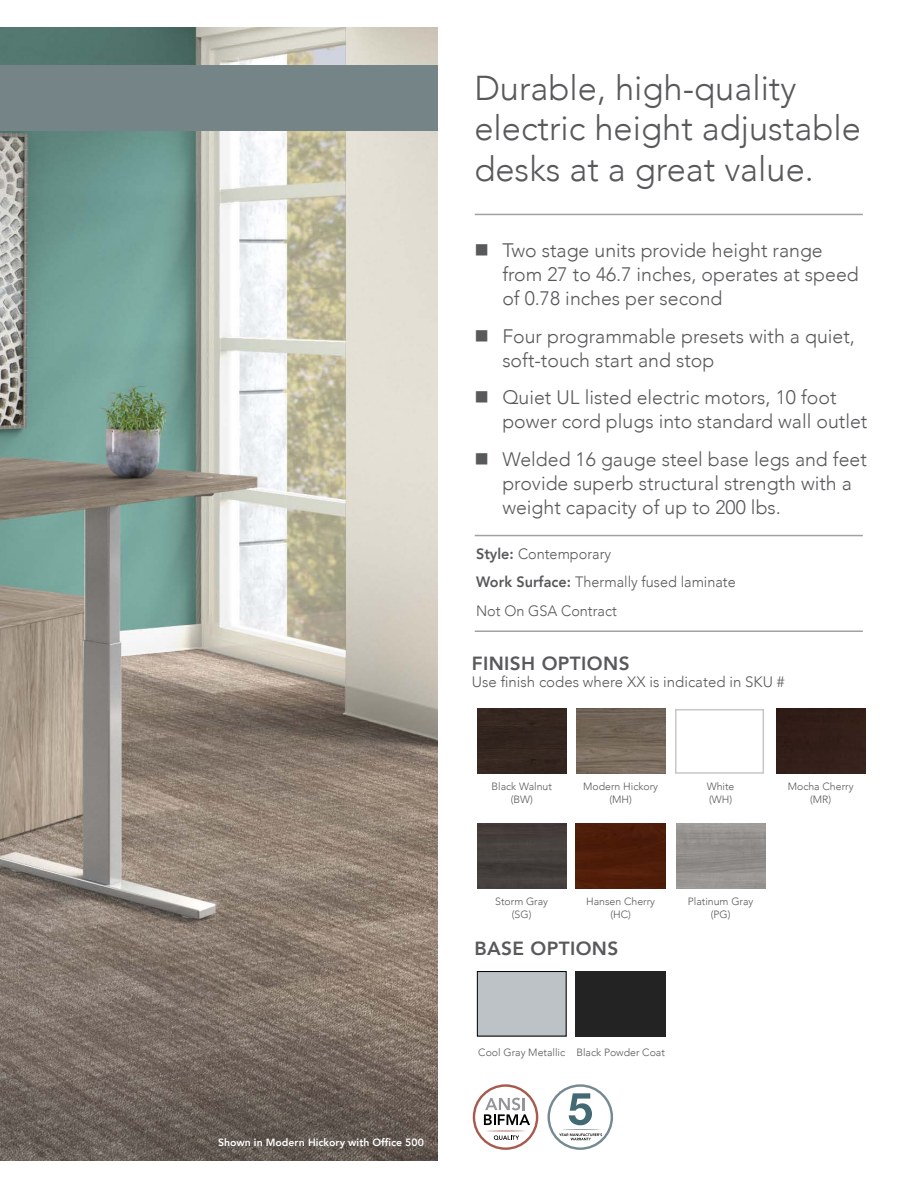
<style>
.page{position:relative;width:918px;height:1188px;background:#fff}
.page>*{position:absolute;margin:0;border:0;box-sizing:border-box;transform-origin:0 0}
.t1{font:300 34.5px/40.5px "Avenir";color:#58595b}
.t2{font:300 19.5px/24px "Avenir";color:#58595b}
.t3{font:800 19.05px "Avenir";letter-spacing:.02em;color:#58595b}
.t4{font:300 15px/28.5px "Avenir";color:#58595b;scale:.96 1}
.t5{font:300 15px "Avenir";color:#58595b}
.t6{font:300 10.5px/12.3px "Avenir";color:#58595b;text-align:center}
.t7{font:800 10.5px "Avenir";color:#fff}
.s1{font-weight:800}
</style>
<div class="page">
<img style="left:0;top:27px;width:437px;height:1134px">
<div style="left:0;top:65px;width:437px;height:66px;background:#758487"></div>
<svg style="left:474px;top:1086px;width:63px;height:63px"></svg>
<div style="left:473px;top:1084px;width:65px;height:66px;border:2px solid #a75a4d;border-radius:50%"></div>
<svg style="left:485px;top:1131px;width:41px;height:9px"></svg>
<svg style="left:484px;top:1098px;width:46px;height:27px"></svg>
<svg style="left:549px;top:1086px;width:63px;height:63px"></svg>
<div style="left:548px;top:1084px;width:65px;height:66px;border:2px solid #748991;border-radius:50%"></div>
<svg style="left:559px;top:1093px;width:43px;height:47px"></svg>
<div style="left:477px;top:709px;width:89px;height:65px;background:#34261f"></div>
<img style="left:576px;top:709px;width:89px;height:65px">
<div style="left:675px;top:709px;width:89px;height:65px;border:2px solid #c7c8ca"></div>
<img style="left:477px;top:824px;width:89px;height:65px">
<div style="left:776px;top:709px;width:89px;height:65px;background:#331e19"></div>
<hr style="left:475px;top:214px;width:388px;height:1px;background:#9fa1a4">
<hr style="left:475px;top:631px;width:388px;height:1px;background:#9fa1a4">
<hr style="left:475px;top:535px;width:388px;height:1px;background:#9fa1a4">
<div style="left:576px;top:824px;width:89px;height:65px;background:#4e1d09"></div>
<div style="left:477px;top:971px;width:89px;height:65px;border:1px solid #000"></div>
<div style="left:576px;top:971px;width:89px;height:65px;background:#232323"></div>
<p class="t7" style="left:218px;top:1134px;width:207px">Shown in Modern Hickory with Office 500</p>
<h1 class="t1" style="left:474px;top:68px;width:388px">Durable, high-quality electric height adjustable desks at a great value.</h1>
<p class="t2" style="left:502px;top:239px;width:358px;text-indent:-28px">■ Two stage units provide height range from 27 to 46.7 inches, operates at speed of 0.78 inches per second</p>
<p class="t2" style="left:502px;top:324px;width:354px;text-indent:-28px">■ Four programmable presets with a quiet, soft-touch start and stop</p>
<p class="t2" style="left:502px;top:386px;width:367px;text-indent:-28px">■ Quiet UL listed electric motors, 10 foot power cord plugs into standard wall outlet</p>
<p class="t2" style="left:502px;top:447px;width:366px;text-indent:-28px">■ Welded 16 gauge steel base legs and feet provide superb structural strength with a weight capacity of up to 200 lbs.</p>
<p class="t4" style="left:476px;top:539px;width:272px"><span class="s1">Style:</span> Contemporary<br><span class="s1">Work Surface:</span> Thermally fused laminate<br>Not On GSA Contract</p>
<p class="t3" style="left:472px;top:648px;width:159px">FINISH OPTIONS</p>
<p class="t5" style="left:472px;top:673px;width:314px">Use finish codes where XX is indicated in SKU #</p>
<p class="t6" style="left:492px;top:781px;width:62px">Black Walnut (BW)</p>
<p class="t6" style="left:583px;top:781px;width:77px">Modern Hickory (MH)</p>
<p class="t6" style="left:707px;top:781px;width:29px;text-align:left">White (WH)</p>
<p class="t6" style="left:788px;top:781px;width:67px">Mocha Cherry (MR)</p>
<p class="t6" style="left:495px;top:896px;width:54px">Storm Gray (SG)</p>
<p class="t6" style="left:586px;top:896px;width:70px">Hansen Cherry (HC)</p>
<p class="t3" style="left:474px;top:933px;width:145px">BASE OPTIONS</p>
<p class="t6" style="left:688px;top:896px;width:67px">Platinum Gray (PG)</p>
<p class="t6" style="left:478px;top:1046px;width:88px">Cool Gray Metallic</p>
<p class="t6" style="left:576px;top:1046px;width:90px">Black Powder Coat</p>
</div>
